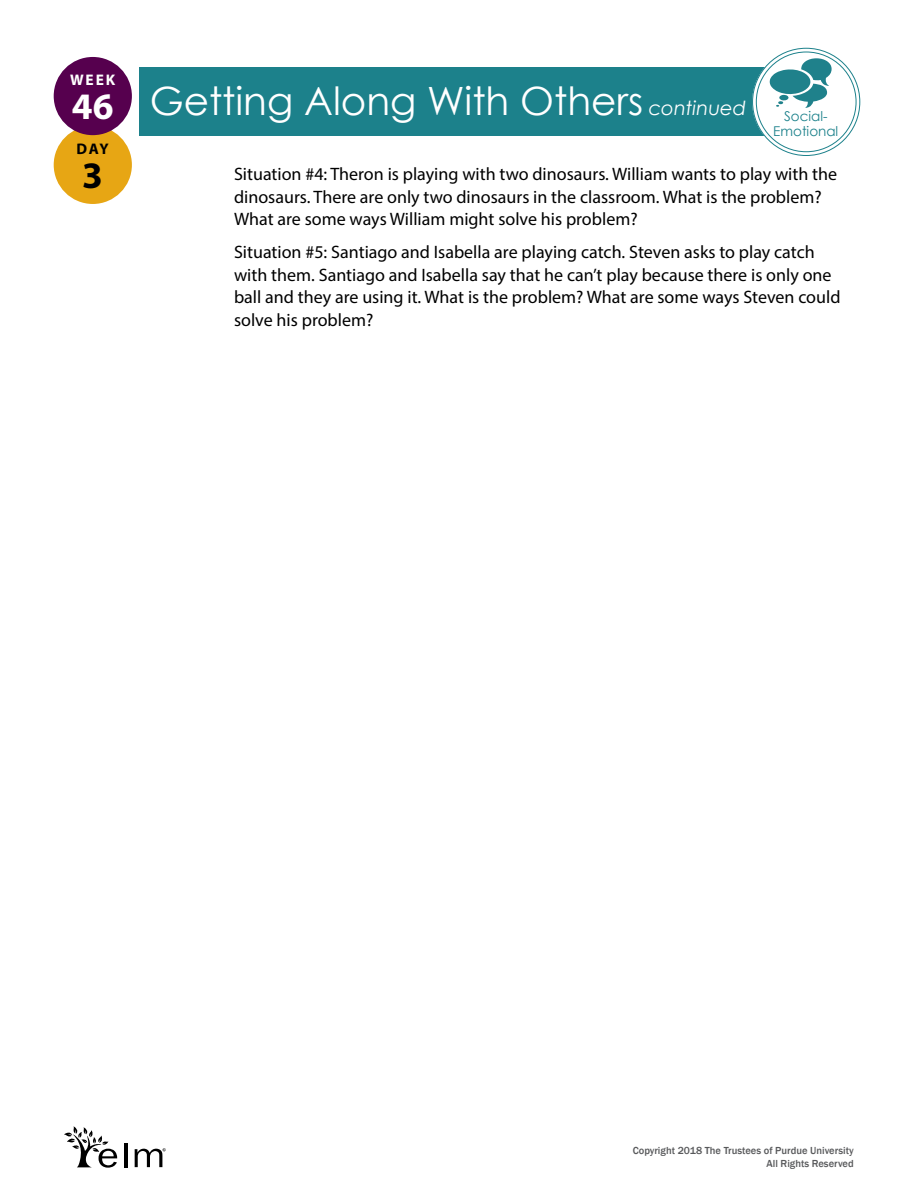
<style>
.page{position:relative;width:918px;height:1188px;background:#fff}
.page>*{position:absolute;margin:0;border:0;box-sizing:border-box;transform-origin:0 0}
.t1{font:39px "Century Gothic";color:#fff}
.t2{font:700 37.5px "Myriad Pro";color:#fff}
.t3{font:700 37.5px "Myriad Pro";color:#000}
._3-03_Lesson_Body_GR{font:18px/22.5px "Myriad Pro";color:#000}
.t4{font:700 15.45px "Myriad Pro";color:#fff}
.t5{font:700 15.45px "Myriad Pro";color:#000}
.t6{font:13.5px/15px "Century Gothic";color:#1c818b;text-align:center}
.t7{font:500 10.5px/12.6px "Franklin Gothic";color:#58595b;text-align:right}
.s1{font-style:italic;font-size:19.5px}
</style>
<div class="page">
<div style="left:140px;top:68px;width:631px;height:68px;background:#1c818b"></div>
<div style="left:54px;top:126px;width:78px;height:78px;background:#e7a614;border-radius:50%"></div>
<div style="left:54px;top:57px;width:78px;height:78px;background:#56004e;border-radius:50%"></div>
<div style="left:754px;top:50px;width:104px;height:104px;background:#fff;border-radius:50%"></div>
<div style="left:752px;top:48px;width:108px;height:108px;border:4px solid #fff;border-radius:50%"></div>
<svg style="left:770px;top:58px;width:62px;height:50px"></svg>
<hr style="left:124px;top:1143px;width:3px;height:24px;background:#000">
<svg style="left:64px;top:1126px;width:53px;height:42px"></svg>
<svg style="left:135px;top:1148px;width:31px;height:19px"></svg>
<p class="t4" style="left:70px;top:69px;width:47px">WEEK</p>
<h2 class="t2" style="left:72px;top:82px;width:43px">46</h2>
<p class="t5" style="left:77px;top:138px;width:34px">DAY</p>
<h2 class="t3" style="left:82px;top:151px;width:22px">3</h2>
<h1 class="t1" style="left:150px;top:74px;width:598px">Getting Along With Others <span class="s1">continued</span></h1>
<p class="t6" style="left:773px;top:108px;width:67px">Social-<br>Emotional</p>
<p class="_3-03_Lesson_Body_GR" style="left:234px;top:162px;width:605px">Situation #4: Theron is playing with two dinosaurs. William wants to play with the dinosaurs. There are only two dinosaurs in the classroom. What is the problem?<br>What are some ways William might solve his problem?</p>
<p class="_3-03_Lesson_Body_GR" style="left:234px;top:241px;width:608px">Situation #5: Santiago and Isabella are playing catch. Steven asks to play catch with them. Santiago and Isabella say that he can’t play because there is only one ball and they are using it. What is the problem? What are some ways Steven could solve his problem?</p>
<p class="t7" style="left:633px;top:1145px;width:223px">Copyright 2018 The Trustees of Purdue University<br>All Rights Reserved</p>
</div>
